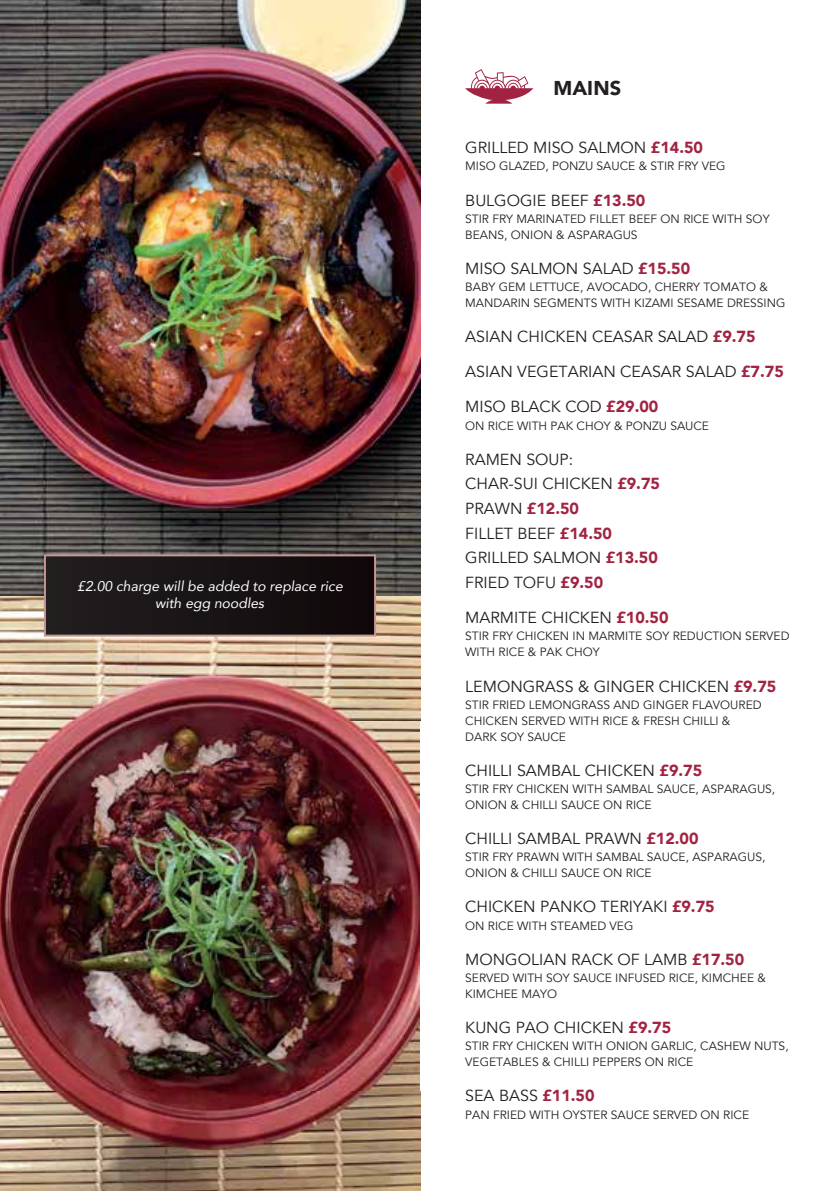
<style>
.page{position:relative;width:840px;height:1191px;background:#fff}
.page>*{position:absolute;margin:0;border:0;box-sizing:border-box;transform-origin:0 0}
.t1{font:900 20px "Avenir";color:#231f20}
.t2{font:16px/24.6px "Avenir";color:#231f20}
.t3{font:italic 14px/16.8px "Avenir";color:#fff;text-align:center}
.t4{font:12px/16px "Avenir";color:#231f20}
.s1{font-weight:900;color:#a22341}
</style>
<div class="page">
<img style="left:0;top:0;width:420px;height:1091px">
<img style="left:0;top:513px;width:420px;height:207px">
<img style="left:0;top:1091px;width:420px;height:100px">
<svg style="left:465px;top:69px;width:68px;height:35px"></svg>
<svg style="left:44px;top:554px;width:332px;height:82px;background:#211a1b"></svg>
<p class="t3" style="left:77px;top:577px;width:267px">£2.00 charge will be added to replace rice with egg noodles</p>
<h1 class="t1" style="left:553px;top:71px;width:69px">MAINS</h1>
<h2 class="t2" style="left:465px;top:136px;width:239px">GRILLED MISO SALMON <span class="s1">£14.50</span></h2>
<p class="t4" style="left:465px;top:158px;width:262px">MISO GLAZED, PONZU SAUCE &amp; STIR FRY VEG</p>
<h2 class="t2" style="left:465px;top:188px;width:181px">BULGOGIE BEEF <span class="s1">£13.50</span></h2>
<p class="t4" style="left:465px;top:211px;width:305px">STIR FRY MARINATED FILLET BEEF ON RICE WITH SOY<br>BEANS, ONION &amp; ASPARAGUS</p>
<h2 class="t2" style="left:465px;top:256px;width:226px">MISO SALMON SALAD <span class="s1">£15.50</span></h2>
<p class="t4" style="left:465px;top:279px;width:321px">BABY GEM LETTUCE, AVOCADO, CHERRY TOMATO &amp;<br>MANDARIN SEGMENTS WITH KIZAMI SESAME DRESSING</p>
<h2 class="t2" style="left:465px;top:319px;width:320px;line-height:35.2px">ASIAN CHICKEN CEASAR SALAD <span class="s1">£9.75<br></span>ASIAN VEGETARIAN CEASAR SALAD <span class="s1">£7.75<br></span>MISO BLACK COD <span class="s1">£29.00</span></h2>
<p class="t4" style="left:465px;top:418px;width:245px">ON RICE WITH PAK CHOY &amp; PONZU SAUCE</p>
<h2 class="t2" style="left:465px;top:447px;width:196px">RAMEN SOUP:<br>CHAR-SUI CHICKEN <span class="s1">£9.75<br></span>PRAWN <span class="s1">£12.50<br></span>FILLET BEEF <span class="s1">£14.50<br></span>GRILLED SALMON <span class="s1">£13.50<br></span>FRIED TOFU <span class="s1">£9.50</span></h2>
<h2 class="t2" style="left:465px;top:606px;width:205px">MARMITE CHICKEN <span class="s1">£10.50</span></h2>
<p class="t4" style="left:465px;top:628px;width:326px">STIR FRY CHICKEN IN MARMITE SOY REDUCTION SERVED<br>WITH RICE &amp; PAK CHOY</p>
<h2 class="t2" style="left:465px;top:674px;width:312px">LEMONGRASS &amp; GINGER CHICKEN <span class="s1">£9.75</span></h2>
<p class="t4" style="left:465px;top:697px;width:298px">STIR FRIED LEMONGRASS AND GINGER FLAVOURED<br>CHICKEN SERVED WITH RICE &amp; FRESH CHILLI &amp;<br>DARK SOY SAUCE</p>
<h2 class="t2" style="left:465px;top:758px;width:238px">CHILLI SAMBAL CHICKEN <span class="s1">£9.75</span></h2>
<p class="t4" style="left:465px;top:781px;width:311px">STIR FRY CHICKEN WITH SAMBAL SAUCE, ASPARAGUS,<br>ONION &amp; CHILLI SAUCE ON RICE</p>
<h2 class="t2" style="left:465px;top:826px;width:235px">CHILLI SAMBAL PRAWN <span class="s1">£12.00</span></h2>
<p class="t4" style="left:465px;top:849px;width:301px">STIR FRY PRAWN WITH SAMBAL SAUCE, ASPARAGUS,<br>ONION &amp; CHILLI SAUCE ON RICE</p>
<h2 class="t2" style="left:465px;top:895px;width:251px">CHICKEN PANKO TERIYAKI <span class="s1">£9.75</span></h2>
<p class="t4" style="left:465px;top:917px;width:169px">ON RICE WITH STEAMED VEG</p>
<h2 class="t2" style="left:465px;top:947px;width:280px">MONGOLIAN RACK OF LAMB <span class="s1">£17.50</span></h2>
<p class="t4" style="left:465px;top:970px;width:302px">SERVED WITH SOY SAUCE INFUSED RICE, KIMCHEE &amp;<br>KIMCHEE MAYO</p>
<h2 class="t2" style="left:465px;top:1015px;width:207px">KUNG PAO CHICKEN <span class="s1">£9.75</span></h2>
<p class="t4" style="left:465px;top:1038px;width:325px">STIR FRY CHICKEN WITH ONION GARLIC, CASHEW NUTS,<br>VEGETABLES &amp; CHILLI PEPPERS ON RICE</p>
<h2 class="t2" style="left:465px;top:1083px;width:131px">SEA BASS <span class="s1">£11.50</span></h2>
<p class="t4" style="left:465px;top:1106px;width:285px">PAN FRIED WITH OYSTER SAUCE SERVED ON RICE</p>
</div>
